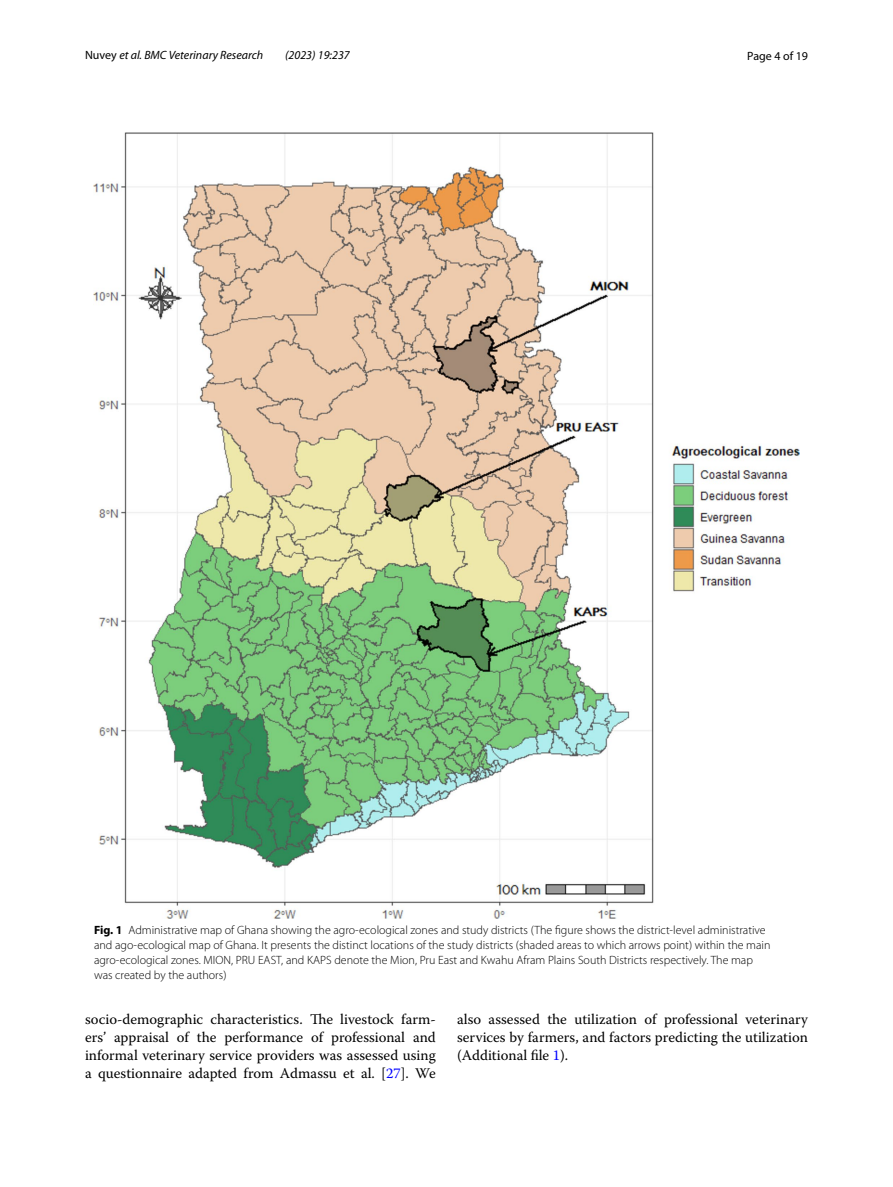
<style>
.page{position:relative;width:893px;height:1187px;background:#fff}
.page>*{position:absolute;margin:0;border:0;box-sizing:border-box;transform-origin:0 0}
.t1{font:14.7px/18px "Warnock Pro";color:#000;text-align:justify}
.t2{font:300 12px/15px "Myriad Pro";color:#000}
.t3{font:italic 12px "Myriad Pro";color:#000}
.t4{font:12px "Myriad Pro";color:#000}
.s1{font-style:normal}
.s2{font-weight:700}
.s3{color:#00f}
</style>
<div class="page">
<img style="left:93px;top:133px;width:707px;height:785px">
<p class="t3" style="left:85px;top:48px;width:180px"><span class="s1">Nuvey</span> et al. BMC Veterinary Research</p>
<p class="t3" style="left:285px;top:48px;width:66px">(2023) 19:237</p>
<p class="t4" style="left:747px;top:48px;width:62px">Page 4 of 19</p>
<p class="t2" style="left:94px;top:922px;width:678px"><span class="s2">Fig. 1</span> Administrative map of Ghana showing the agro-ecological zones and study districts (The figure shows the district-level administrative and ago-ecological map of Ghana. It presents the distinct locations of the study districts (shaded areas to which arrows point) within the main agro-ecological zones. MION, PRU EAST, and KAPS denote the Mion, Pru East and Kwahu Afram Plains South Districts respectively. The map was created by the authors)</p>
<p class="t1" style="left:85px;top:1009px;width:352px">socio-demographic characteristics. The livestock farm&shy;ers’ appraisal of the performance of professional and informal veterinary service providers was assessed using a questionnaire adapted from Admassu et al. [<span class="s3">27</span>]. We</p>
<p class="t1" style="left:457px;top:1009px;width:352px">also assessed the utilization of professional veterinary services by farmers, and factors predicting the utilization (Additional file <span class="s3">1</span>).</p>
</div>
